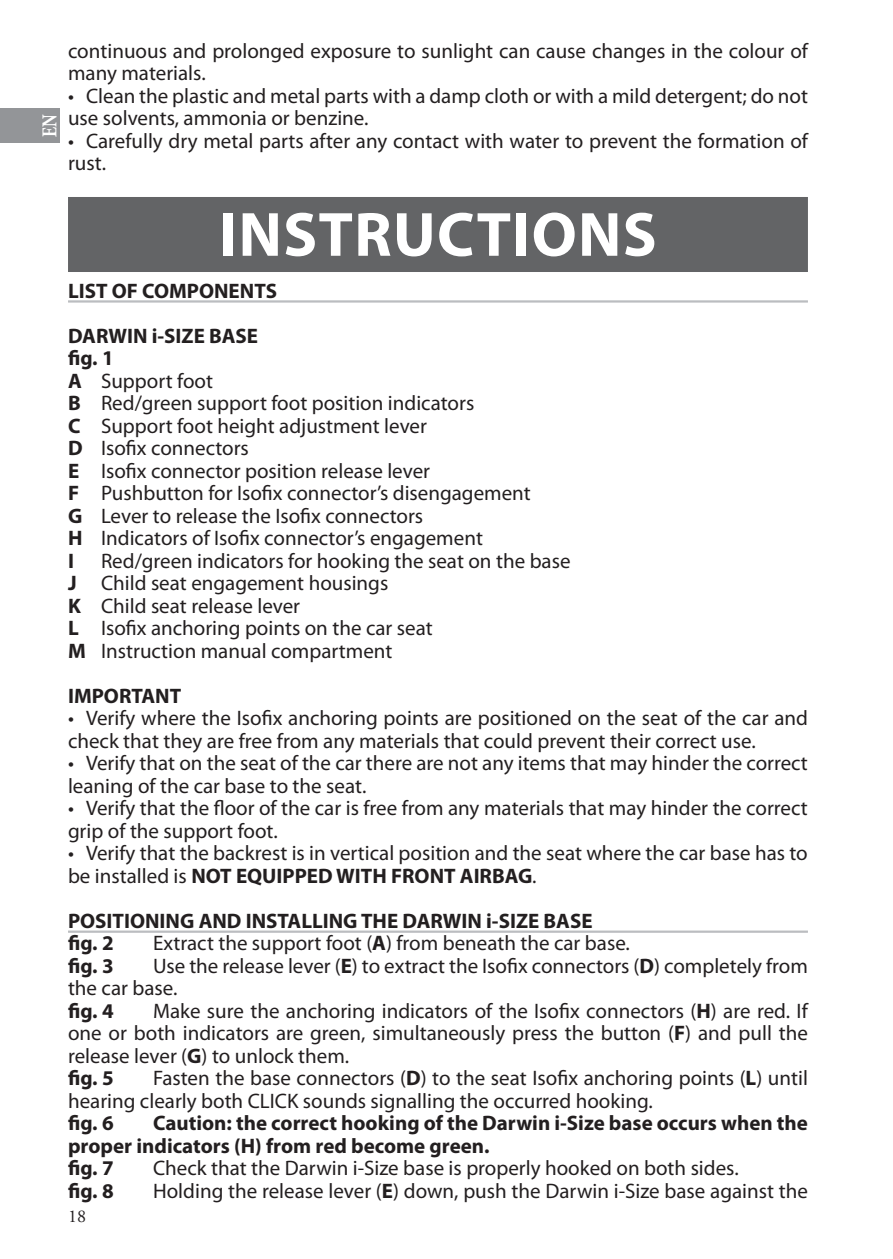
<style>
.page{position:relative;width:893px;height:1259px;background:#fff}
.page>*{position:absolute;margin:0;border:0;box-sizing:border-box;transform-origin:0 0}
.t1{font:700 63px "Myriad Pro";letter-spacing:.02em;color:#fff}
.t2{font:21px/22.5px "Myriad Pro";color:#231f20}
.t3{font:700 21px/22.5px "Myriad Pro";color:#231f20}
.t4{font:700 21px "Adobe Garamond Pro";color:#fff;scale:.8 1}
.t5{font:18px "Adobe Garamond Pro";color:#231f20}
.s1{font-weight:700}
</style>
<div class="page">
<div style="left:0;top:109px;width:60px;height:34px;background:#939598"></div>
<div style="left:68px;top:197px;width:740px;height:75px;background:#636466"></div>
<hr style="left:68px;top:300px;width:740px;height:2px;background:#bbbdc0">
<hr style="left:68px;top:930px;width:740px;height:2px;background:#bbbdc0">
<p class="t4" style="left:41px;top:137px;width:30px;rotate:-90deg">EN</p>
<p class="t2" style="left:68px;top:41px;width:741px">continuous and prolonged exposure to sunlight can cause changes in the colour of many materials.</p>
<p class="t2" style="left:68px;top:86px;width:741px">• Clean the plastic and metal parts with a damp cloth or with a mild detergent; do not use solvents, ammonia or benzine.</p>
<p class="t2" style="left:68px;top:131px;width:741px">• Carefully dry metal parts after any contact with water to prevent the formation of rust.</p>
<h1 class="t1" style="left:219px;top:211px;width:439px">INSTRUCTIONS</h1>
<p class="t3" style="left:68px;top:270px;width:210px;line-height:45px">LIST OF COMPONENTS<br>DARWIN i-SIZE BASE</p>
<p class="t2" style="left:68px;top:348px;width:464px"><span class="s1">fig. 1<br>A</span> Support foot<br><span class="s1">B</span> Red/green support foot position indicators<br><span class="s1">C</span> Support foot height adjustment lever<br><span class="s1">D</span> Isofix connectors<br><span class="s1">E</span> Isofix connector position release lever<br><span class="s1">F</span> Pushbutton for Isofix connector’s disengagement<br><span class="s1">G</span> Lever to release the Isofix connectors<br><span class="s1">H</span> Indicators of Isofix connector’s engagement<br><span class="s1">I</span></p>
<p class="t2" style="left:68px;top:551px;width:504px;text-indent:33px">Red/green indicators for hooking the seat on the base <span class="s1">J</span> Child seat engagement housings<br><span class="s1">K</span> Child seat release lever<br><span class="s1">L</span> Isofix anchoring points on the car seat<br><span class="s1">M</span> Instruction manual compartment</p>
<p class="t3" style="left:68px;top:686px;width:115px">IMPORTANT</p>
<p class="t2" style="left:68px;top:708px;width:741px">• Verify where the Isofix anchoring points are positioned on the seat of the car and check that they are free from any materials that could prevent their correct use.</p>
<p class="t2" style="left:68px;top:753px;width:741px">• Verify that on the seat of the car there are not any items that may hinder the correct leaning of the car base to the seat.</p>
<p class="t2" style="left:68px;top:798px;width:741px">• Verify that the floor of the car is free from any materials that may hinder the correct grip of the support foot.</p>
<p class="t2" style="left:68px;top:843px;width:741px">• Verify that the backrest is in vertical position and the seat where the car base has to be installed is <span class="s1">NOT EQUIPPED WITH FRONT AIRBAG</span>.</p>
<p class="t3" style="left:68px;top:911px;width:526px">POSITIONING AND INSTALLING THE DARWIN i-SIZE BASE fig. 2</p>
<p class="t2" style="left:153px;top:933px;width:478px">Extract the support foot (<span class="s1">A</span>) from beneath the car base.</p>
<p class="t2" style="left:68px;top:956px;width:741px;text-indent:85px">Use the release lever (<span class="s1">E</span>) to extract the Isofix connectors (<span class="s1">D</span>) completely from the car base.</p>
<p class="t3" style="left:68px;top:1001px;width:47px">fig. 4</p>
<p class="t3" style="left:68px;top:956px;width:47px">fig. 3</p>
<p class="t2" style="left:68px;top:1001px;width:741px;text-indent:85px">Make sure the anchoring indicators of the Isofix connectors (<span class="s1">H</span>) are red. If one or both indicators are green, simultaneously press the button (<span class="s1">F</span>) and pull the release lever (<span class="s1">G</span>) to unlock them.<br><span class="s1">fig. 5</span></p>
<p class="t2" style="left:68px;top:1068px;width:741px;text-indent:85px">Fasten the base connectors (<span class="s1">D</span>) to the seat Isofix anchoring points (<span class="s1">L</span>) until hearing clearly both CLICK sounds signalling the occurred hooking.</p>
<p class="t3" style="left:68px;top:1113px;width:47px">fig. 6</p>
<p class="t3" style="left:68px;top:1113px;width:741px;text-indent:85px">Caution: the correct hooking of the Darwin i-Size base occurs when the proper indicators (H) from red become green.<br>fig. 7</p>
<p class="t2" style="left:153px;top:1158px;width:587px">Check that the Darwin i-Size base is properly hooked on both sides.</p>
<p class="t3" style="left:68px;top:1181px;width:47px">fig. 8</p>
<p class="t2" style="left:153px;top:1180px;width:656px">Holding the release lever (<span class="s1">E</span>) down, push the Darwin i-Size base against the</p>
<p class="t5" style="left:68px;top:1208px;width:19px">18</p>
</div>
